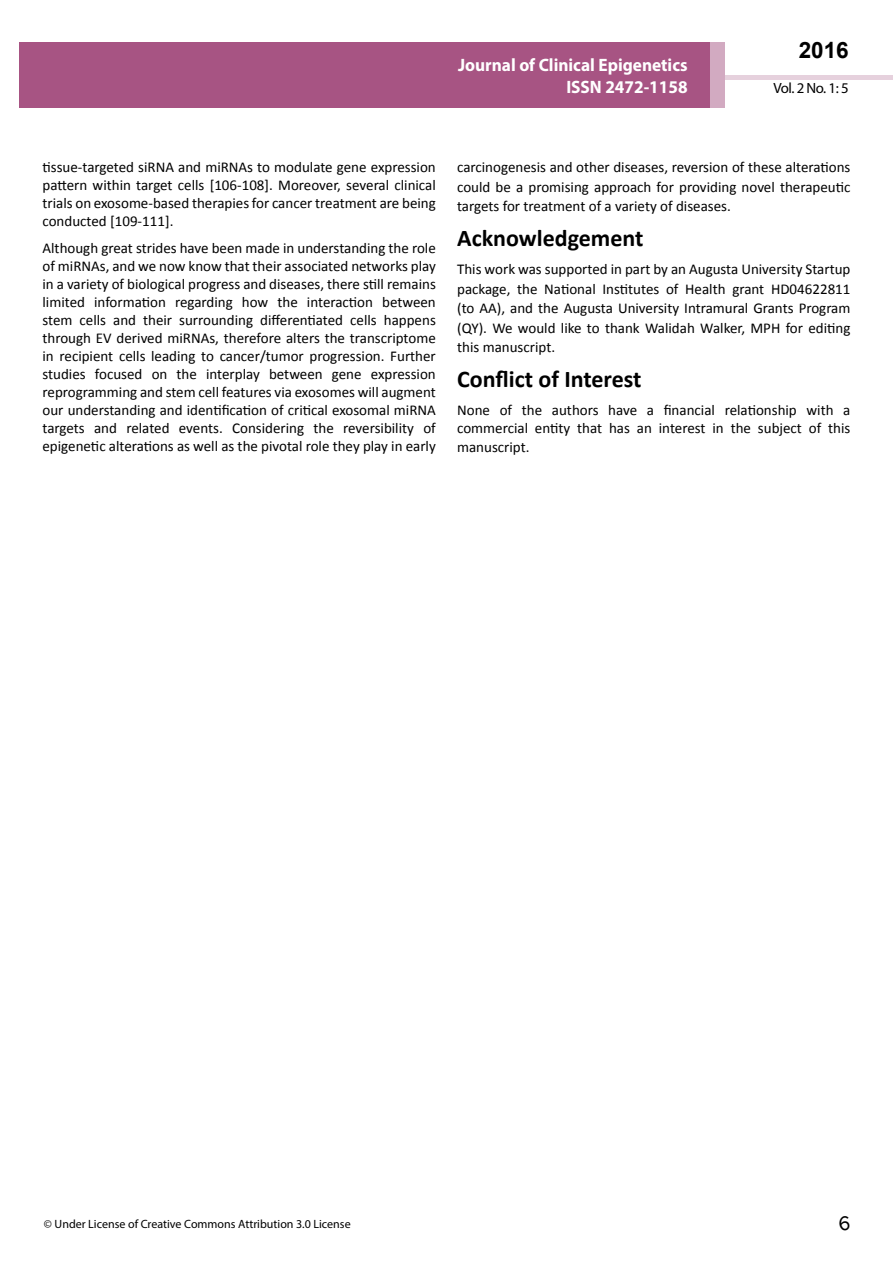
<style>
.page{position:relative;width:893px;height:1263px;background:#fff}
.page>*{position:absolute;margin:0;border:0;box-sizing:border-box;transform-origin:0 0}
.t1{font:25.5px "Tunga";color:#000}
.t2{font:700 24px "Calibri";color:#000}
.t3{font:700 22.5px "Arial";color:#000}
.t4{font:700 18px/21.6px "Myriad Pro";color:#fff;text-align:right;scale:.96 1}
.t5{font:15px/18px "Calibri";color:#000;text-align:justify}
.t6{font:14.85px "Myriad Pro";color:#000}
.t7{font:12px "Myriad Pro";color:#000}
</style>
<div class="page">
<hr style="left:725px;top:75px;width:168px;height:4px;background:#e6d1dd">
<div style="left:709px;top:42px;width:16px;height:66px;background:#d2aac1"></div>
<div style="left:19px;top:42px;width:690px;height:66px;background:#a75483"></div>
<p class="t4" style="left:458px;top:54px;width:241px">Journal of Clinical Epigenetics<br>ISSN 2472-1158</p>
<h3 class="t3" style="left:799px;top:35px;width:52px">2016</h3>
<p class="t6" style="left:773px;top:78px;width:77px">Vol. 2 No. 1: 5</p>
<p class="t5" style="left:43px;top:158px;width:395px">tissue-targeted siRNA and miRNAs to modulate gene expression pattern within target cells [106-108]. Moreover, several clinical trials on exosome-based therapies for cancer treatment are being conducted [109-111].</p>
<p class="t5" style="left:43px;top:239px;width:395px">Although great strides have been made in understanding the role of miRNAs, and we now know that their associated networks play in a variety of biological progress and diseases, there still remains limited information regarding how the interaction between stem cells and their surrounding differentiated cells happens through EV derived miRNAs, therefore alters the transcriptome in recipient cells leading to cancer/tumor progression. Further studies focused on the interplay between gene expression reprogramming and stem cell features via exosomes will augment our understanding and identification of critical exosomal miRNA targets and related events. Considering the reversibility of epigenetic alterations as well as the pivotal role they play in early</p>
<p class="t5" style="left:457px;top:158px;width:395px;line-height:19.5px">carcinogenesis and other diseases, reversion of these alterations could be a promising approach for providing novel therapeutic targets for treatment of a variety of diseases.</p>
<h2 class="t2" style="left:457px;top:223px;width:188px">Acknowledgement</h2>
<p class="t5" style="left:457px;top:260px;width:395px;line-height:19.5px">This work was supported in part by an Augusta University Startup package, the National Institutes of Health grant HD04622811 (to AA), and the Augusta University Intramural Grants Program (QY). We would like to thank Walidah Walker, MPH for editing this manuscript.</p>
<h2 class="t2" style="left:457px;top:364px;width:186px">Conflict of Interest</h2>
<p class="t5" style="left:457px;top:400px;width:395px;line-height:18.8px">None of the authors have a financial relationship with a commercial entity that has an interest in the subject of this manuscript.</p>
<p class="t7" style="left:44px;top:1217px;width:308px">© Under License of Creative Commons Attribution 3.0 License</p>
<h1 class="t1" style="left:838px;top:1206px;width:14px">6</h1>
</div>
